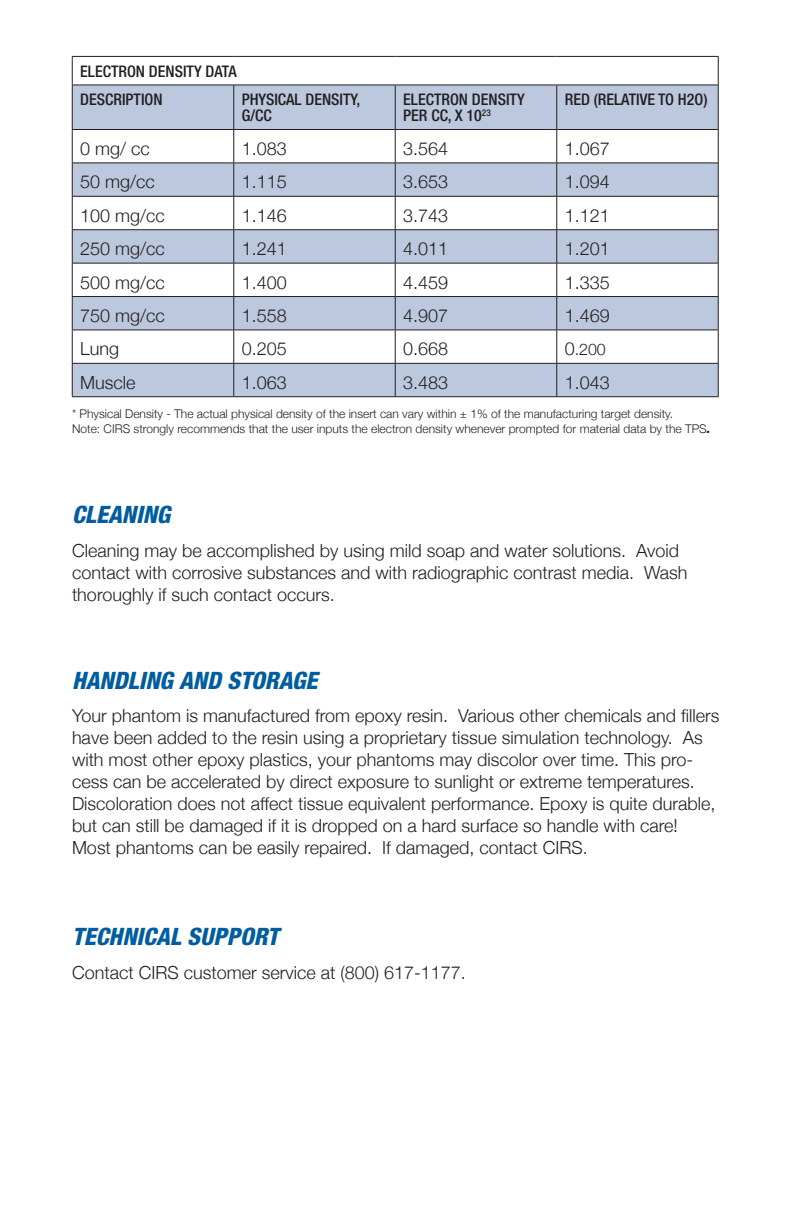
<style>
.page{position:relative;width:792px;height:1224px;background:#fff}
.page>*{position:absolute;margin:0;border:0;box-sizing:border-box;transform-origin:0 0}
.t1{font:italic 800 condensed 24px "Helvetica Neue";color:#005da0}
.t2{font:300 18px/22px "Helvetica Neue";color:#231f20}
.t3{font:500 condensed 16px/16px "Helvetica Neue";color:#231f20}
.t4{font:300 16px "Helvetica Neue";color:#231f20}
.t5{font:300 12px/15.6px "Helvetica Neue";color:#231f20}
.s1{font-size:18px}
.s2{font-weight:800;font-style:italic}
</style>
<div class="page">
<svg style="left:73px;top:86px;width:645px;height:310px;fill:#bbc8dd"></svg>
<hr style="left:72px;top:56px;width:162px;height:1px;background:#231f20">
<svg style="left:72px;top:57px;width:1px;height:28px"></svg>
<hr style="left:234px;top:56px;width:161px;height:1px;background:#231f20">
<hr style="left:395px;top:56px;width:162px;height:1px;background:#231f20">
<hr style="left:557px;top:56px;width:161px;height:1px;background:#231f20">
<hr style="left:72px;top:85px;width:162px;height:1px;background:#231f20">
<hr style="left:72px;top:85px;width:1px;height:44px;background:#231f20">
<hr style="left:72px;top:129px;width:162px;height:1px;background:#231f20">
<hr style="left:72px;top:130px;width:1px;height:33px;background:#231f20">
<hr style="left:72px;top:163px;width:162px;height:1px;background:#231f20">
<hr style="left:72px;top:163px;width:1px;height:33px;background:#231f20">
<hr style="left:72px;top:196px;width:162px;height:1px;background:#231f20">
<hr style="left:72px;top:197px;width:1px;height:32px;background:#231f20">
<hr style="left:72px;top:229px;width:162px;height:1px;background:#231f20">
<hr style="left:72px;top:230px;width:1px;height:33px;background:#231f20">
<hr style="left:72px;top:263px;width:162px;height:1px;background:#231f20">
<hr style="left:72px;top:263px;width:1px;height:33px;background:#231f20">
<hr style="left:72px;top:296px;width:162px;height:1px;background:#231f20">
<hr style="left:72px;top:297px;width:1px;height:33px;background:#231f20">
<hr style="left:72px;top:330px;width:162px;height:1px;background:#231f20">
<hr style="left:72px;top:330px;width:1px;height:33px;background:#231f20">
<hr style="left:72px;top:363px;width:162px;height:1px;background:#231f20">
<hr style="left:72px;top:364px;width:1px;height:32px;background:#231f20">
<hr style="left:72px;top:396px;width:162px;height:1px;background:#231f20">
<svg style="left:718px;top:57px;width:1px;height:28px"></svg>
<hr style="left:234px;top:85px;width:161px;height:1px;background:#231f20">
<hr style="left:233px;top:85px;width:1px;height:44px;background:#231f20">
<hr style="left:395px;top:85px;width:162px;height:1px;background:#231f20">
<hr style="left:395px;top:85px;width:1px;height:44px;background:#231f20">
<hr style="left:557px;top:85px;width:161px;height:1px;background:#231f20">
<hr style="left:556px;top:85px;width:1px;height:44px;background:#231f20">
<hr style="left:718px;top:85px;width:1px;height:44px;background:#231f20">
<hr style="left:234px;top:129px;width:161px;height:1px;background:#231f20">
<hr style="left:233px;top:130px;width:1px;height:33px;background:#231f20">
<hr style="left:395px;top:129px;width:162px;height:1px;background:#231f20">
<hr style="left:395px;top:130px;width:1px;height:33px;background:#231f20">
<hr style="left:557px;top:129px;width:161px;height:1px;background:#231f20">
<hr style="left:556px;top:130px;width:1px;height:33px;background:#231f20">
<hr style="left:718px;top:130px;width:1px;height:33px;background:#231f20">
<hr style="left:234px;top:163px;width:161px;height:1px;background:#231f20">
<hr style="left:233px;top:163px;width:1px;height:33px;background:#231f20">
<hr style="left:395px;top:163px;width:162px;height:1px;background:#231f20">
<hr style="left:395px;top:163px;width:1px;height:33px;background:#231f20">
<hr style="left:557px;top:163px;width:161px;height:1px;background:#231f20">
<hr style="left:556px;top:163px;width:1px;height:33px;background:#231f20">
<hr style="left:718px;top:163px;width:1px;height:33px;background:#231f20">
<hr style="left:234px;top:196px;width:161px;height:1px;background:#231f20">
<hr style="left:233px;top:197px;width:1px;height:32px;background:#231f20">
<hr style="left:395px;top:196px;width:162px;height:1px;background:#231f20">
<hr style="left:395px;top:197px;width:1px;height:32px;background:#231f20">
<hr style="left:557px;top:196px;width:161px;height:1px;background:#231f20">
<hr style="left:556px;top:197px;width:1px;height:32px;background:#231f20">
<hr style="left:718px;top:197px;width:1px;height:32px;background:#231f20">
<hr style="left:234px;top:229px;width:161px;height:1px;background:#231f20">
<hr style="left:233px;top:230px;width:1px;height:33px;background:#231f20">
<hr style="left:395px;top:229px;width:162px;height:1px;background:#231f20">
<hr style="left:395px;top:230px;width:1px;height:33px;background:#231f20">
<hr style="left:557px;top:229px;width:161px;height:1px;background:#231f20">
<hr style="left:556px;top:230px;width:1px;height:33px;background:#231f20">
<hr style="left:718px;top:230px;width:1px;height:33px;background:#231f20">
<hr style="left:234px;top:263px;width:161px;height:1px;background:#231f20">
<hr style="left:233px;top:263px;width:1px;height:33px;background:#231f20">
<hr style="left:395px;top:263px;width:162px;height:1px;background:#231f20">
<hr style="left:395px;top:263px;width:1px;height:33px;background:#231f20">
<hr style="left:557px;top:263px;width:161px;height:1px;background:#231f20">
<hr style="left:556px;top:263px;width:1px;height:33px;background:#231f20">
<hr style="left:718px;top:263px;width:1px;height:33px;background:#231f20">
<hr style="left:234px;top:296px;width:161px;height:1px;background:#231f20">
<hr style="left:233px;top:297px;width:1px;height:33px;background:#231f20">
<hr style="left:395px;top:296px;width:162px;height:1px;background:#231f20">
<hr style="left:395px;top:297px;width:1px;height:33px;background:#231f20">
<hr style="left:557px;top:296px;width:161px;height:1px;background:#231f20">
<hr style="left:556px;top:297px;width:1px;height:33px;background:#231f20">
<hr style="left:718px;top:297px;width:1px;height:33px;background:#231f20">
<hr style="left:234px;top:330px;width:161px;height:1px;background:#231f20">
<hr style="left:233px;top:330px;width:1px;height:33px;background:#231f20">
<hr style="left:395px;top:330px;width:162px;height:1px;background:#231f20">
<hr style="left:395px;top:330px;width:1px;height:33px;background:#231f20">
<hr style="left:557px;top:330px;width:161px;height:1px;background:#231f20">
<hr style="left:556px;top:330px;width:1px;height:33px;background:#231f20">
<hr style="left:718px;top:330px;width:1px;height:33px;background:#231f20">
<hr style="left:234px;top:363px;width:161px;height:1px;background:#231f20">
<hr style="left:233px;top:364px;width:1px;height:32px;background:#231f20">
<hr style="left:395px;top:363px;width:162px;height:1px;background:#231f20">
<hr style="left:395px;top:364px;width:1px;height:32px;background:#231f20">
<hr style="left:557px;top:363px;width:161px;height:1px;background:#231f20">
<hr style="left:556px;top:364px;width:1px;height:32px;background:#231f20">
<hr style="left:718px;top:364px;width:1px;height:32px;background:#231f20">
<hr style="left:234px;top:396px;width:161px;height:1px;background:#231f20">
<hr style="left:395px;top:396px;width:162px;height:1px;background:#231f20">
<hr style="left:557px;top:396px;width:161px;height:1px;background:#231f20">
<p class="t3" style="left:80px;top:57px;width:158px;line-height:28.6px">ELECTRON DENSITY DATA<br>DESCRIPTION</p>
<p class="t3" style="left:242px;top:92px;width:120px">PHYSICAL DENSITY,<br>G/CC</p>
<p class="t3" style="left:403px;top:92px;width:123px">ELECTRON DENSITY<br>PER CC, X 10<sup>23</sup></p>
<p class="t3" style="left:565px;top:92px;width:144px">RED (RELATIVE TO H2O)</p>
<p class="t2" style="left:80px;top:137px;width:71px">0 mg/ cc</p>
<p class="t2" style="left:242px;top:137px;width:47px">1.083</p>
<p class="t2" style="left:403px;top:137px;width:47px">3.564</p>
<p class="t2" style="left:565px;top:137px;width:47px">1.067</p>
<p class="t2" style="left:80px;top:171px;width:76px">50 mg/cc</p>
<p class="t2" style="left:242px;top:171px;width:47px">1.115</p>
<p class="t2" style="left:403px;top:171px;width:47px">3.653</p>
<p class="t2" style="left:565px;top:171px;width:47px">1.094</p>
<p class="t2" style="left:80px;top:204px;width:86px">100 mg/cc</p>
<p class="t2" style="left:242px;top:204px;width:47px">1.146</p>
<p class="t2" style="left:403px;top:204px;width:47px">3.743</p>
<p class="t2" style="left:565px;top:204px;width:47px">1.121</p>
<p class="t2" style="left:80px;top:237px;width:86px">250 mg/cc</p>
<p class="t2" style="left:242px;top:237px;width:47px">1.241</p>
<p class="t2" style="left:403px;top:237px;width:47px">4.011</p>
<p class="t2" style="left:565px;top:237px;width:47px">1.201</p>
<p class="t2" style="left:80px;top:271px;width:86px">500 mg/cc</p>
<p class="t2" style="left:242px;top:271px;width:47px">1.400</p>
<p class="t2" style="left:403px;top:271px;width:47px">4.459</p>
<p class="t2" style="left:565px;top:271px;width:47px">1.335</p>
<p class="t2" style="left:80px;top:304px;width:86px">750 mg/cc</p>
<p class="t2" style="left:242px;top:304px;width:47px">1.558</p>
<p class="t2" style="left:403px;top:304px;width:47px">4.907</p>
<p class="t2" style="left:565px;top:304px;width:47px">1.469</p>
<p class="t2" style="left:80px;top:338px;width:41px">Lung</p>
<p class="t2" style="left:242px;top:338px;width:47px">0.205</p>
<p class="t2" style="left:403px;top:338px;width:47px">0.668</p>
<p class="t4" style="left:565px;top:340px;width:43px"><span class="s1">0</span>.200</p>
<p class="t2" style="left:80px;top:371px;width:57px">Muscle</p>
<p class="t2" style="left:242px;top:371px;width:47px">1.063</p>
<p class="t2" style="left:403px;top:371px;width:47px">3.483</p>
<p class="t2" style="left:565px;top:371px;width:47px">1.043</p>
<p class="t5" style="left:72px;top:405px;width:640px">* Physical Density - The actual physical density of the insert can vary within ± 1% of the manufacturing target density.<br>Note: CIRS strongly recommends that the user inputs the electron density whenever prompted for material data by the TPS<span class="s2">.</span></p>
<h1 class="t1" style="left:72px;top:500px;width:100px">CLEANING</h1>
<p class="t2" style="left:72px;top:539px;width:617px">Cleaning may be accomplished by using mild soap and water solutions. Avoid contact with corrosive substances and with radiographic contrast media. Wash thoroughly if such contact occurs.</p>
<h1 class="t1" style="left:72px;top:665px;width:247px">HANDLING AND STORAGE</h1>
<p class="t2" style="left:72px;top:704px;width:649px">Your phantom is manufactured from epoxy resin. Various other chemicals and fillers have been added to the resin using a proprietary tissue simulation technology. As with most other epoxy plastics, your phantoms may discolor over time. This pro&shy;cess can be accelerated by direct exposure to sunlight or extreme temperatures.<br>Discoloration does not affect tissue equivalent performance. Epoxy is quite durable, but can still be damaged if it is dropped on a hard surface so handle with care!<br>Most phantoms can be easily repaired. If damaged, contact CIRS.</p>
<h1 class="t1" style="left:72px;top:922px;width:208px">TECHNICAL SUPPORT</h1>
<p class="t2" style="left:72px;top:961px;width:395px">Contact CIRS customer service at (800) 617-1177.</p>
</div>
